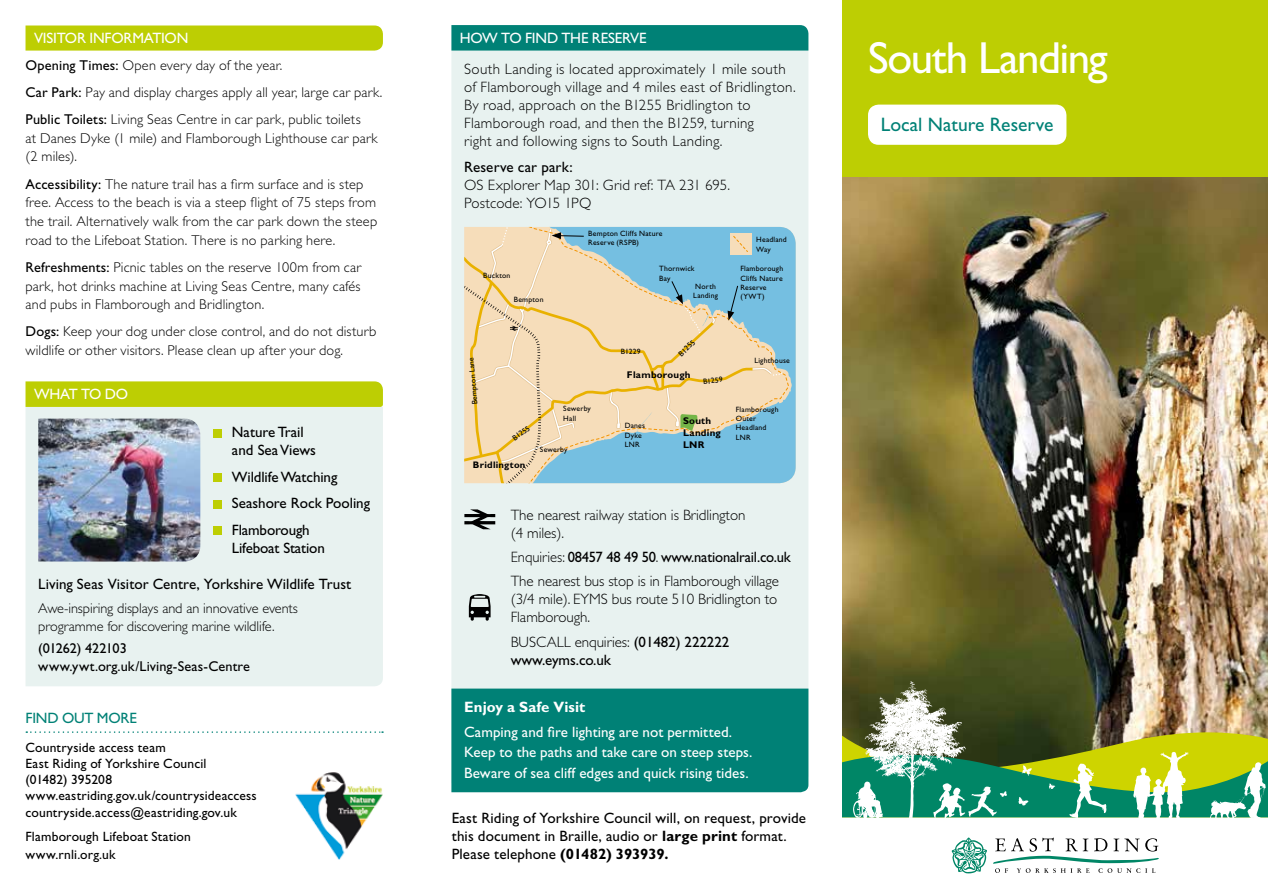
<style>
.page{position:relative;width:1268px;height:893px;background:#fff}
.page>*{position:absolute;margin:0;border:0;box-sizing:border-box;transform-origin:0 0}
.t1{font:45px "Gill Sans Std";letter-spacing:-.035em;color:#fff}
.t2{font:19.5px "Gill Sans Std";color:#008176}
.t3{font:15px/18px "Gill Sans Std";color:#000}
.t4{font:300 15px/18px "Gill Sans Std";letter-spacing:.015em;color:#000}
.t5{font:300 15px/18px "Gill Sans Std";letter-spacing:-.005em;color:#000}
.t6{font:15px/20.7px "Gill Sans Std";color:#fff}
.t7{font:700 15px "Gill Sans Std";letter-spacing:.005em;color:#fff}
.t8{font:15px "Gill Sans Std";letter-spacing:-.015em;color:#008176}
.t9{font:300 14.25px/18.6px "Gill Sans Std";letter-spacing:.01em;color:#000}
.t10{font:14.25px/18px "Gill Sans Std";letter-spacing:.005em;color:#000}
.t11{font:13.5px/16.2px "Gill Sans Std";letter-spacing:.01em;color:#000}
.t12{font:700 9.75px/11.7px "Gill Sans Std";letter-spacing:.025em;color:#000}
.t13{font:700 9.45px "Gill Sans Std";letter-spacing:.025em;color:#000}
.t14{font:7.65px/9.3px "Gill Sans Std";letter-spacing:.025em;color:#000}
.s1{font-weight:400}
.s2{font-weight:300}
.s3{font-weight:700}
</style>
<div class="page">
<div style="left:26px;top:26px;width:357px;height:25px;background:#bdce03"></div>
<img style="left:842px;top:177px;width:425px;height:504px">
<div style="left:842px;top:0;width:425px;height:177px;background:#bdce03"></div>
<div style="left:867px;top:105px;width:199px;height:40px;background:#fff;border-radius:11px"></div>
<img style="left:842px;top:681px;width:425px;height:137px">
<svg style="left:26px;top:731px;width:357px;height:2px"></svg>
<div style="left:451px;top:51px;width:357px;height:638px;background:#e8f2f0"></div>
<svg style="left:451px;top:25px;width:357px;height:26px;background:#058378"></svg>
<svg style="left:469px;top:594px;width:21px;height:27px"></svg>
<svg style="left:464px;top:509px;width:31px;height:20px"></svg>
<div style="left:451px;top:689px;width:357px;height:103px;background:#008176"></div>
<div style="left:26px;top:407px;width:357px;height:279px;background:#e8f2f0"></div>
<svg style="left:26px;top:381px;width:357px;height:26px;background:#bece08"></svg>
<div style="left:213px;top:429px;width:9px;height:8px;background:#bdce03"></div>
<div style="left:213px;top:473px;width:9px;height:9px;background:#bdce03"></div>
<div style="left:213px;top:500px;width:9px;height:8px;background:#bdce03"></div>
<div style="left:213px;top:526px;width:9px;height:9px;background:#bdce03"></div>
<img style="left:38px;top:419px;width:162px;height:143px">
<svg style="left:783px;top:227px;width:12px;height:256px;background:#80c1dd"></svg>
<svg style="left:464px;top:227px;width:319px;height:256px;background:#cad0bf"></svg>
<svg style="left:993px;top:838px;width:165px;height:35px"></svg>
<svg style="left:951px;top:837px;width:35px;height:36px"></svg>
<img style="left:295px;top:772px;width:88px;height:87px">
<p class="t6" style="left:34px;top:28px;width:156px">VISITOR INFORMATION</p>
<p class="t9" style="left:26px;top:52px;width:358px;line-height:27.2px"><span class="s1">Opening Times:</span> Open every day of the year.<br><span class="s1">Car Park:</span> Pay and display charges apply all year, large car park.<br><span class="s1">Public Toilets:</span> Living Seas Centre in car park, public toilets</p>
<p class="t9" style="left:26px;top:129px;width:353px">at Danes Dyke (1 mile) and Flamborough Lighthouse car park (2 miles).</p>
<p class="t9" style="left:26px;top:175px;width:353px"><span class="s1">Accessibility:</span> The nature trail has a firm surface and is step free. Access to the beach is via a steep flight of 75 steps from the trail. Alternatively walk from the car park down the steep road to the Lifeboat Station. There is no parking here.</p>
<p class="t9" style="left:26px;top:258px;width:337px;text-align:justify"><span class="s1">Refreshments:</span> Picnic tables on the reserve 100m from car park, hot drinks machine at Living Seas Centre, many cafés and pubs in Flamborough and Bridlington.</p>
<p class="t9" style="left:26px;top:322px;width:352px"><span class="s1">Dogs:</span> Keep your dog under close control, and do not disturb wildlife or other visitors. Please clean up after your dog.</p>
<p class="t6" style="left:34px;top:384px;width:96px">WHAT TO DO</p>
<p class="t3" style="left:232px;top:423px;width:85px">Nature Trail and Sea Views</p>
<p class="t3" style="left:232px;top:464px;width:140px;line-height:26.5px">Wildlife Watching<br>Seashore Rock Pooling<br>Flamborough</p>
<p class="t3" style="left:232px;top:539px;width:94px">Lifeboat Station</p>
<p class="t3" style="left:38px;top:575px;width:314px">Living Seas Visitor Centre, Yorkshire Wildlife Trust</p>
<p class="t9" style="left:38px;top:600px;width:261px;line-height:18px">Awe-inspiring displays and an innovative events programme for discovering marine wildlife.</p>
<p class="t10" style="left:38px;top:640px;width:213px">(01262) 422103 www.ywt.org.uk/Living-Seas-Centre</p>
<p class="t8" style="left:26px;top:709px;width:113px">FIND OUT MORE</p>
<p class="t11" style="left:26px;top:739px;width:233px">Countryside access team<br>East Riding of Yorkshire Council<br>(01482) 395208 www.eastriding.gov.uk/countrysideaccess countryside.access@eastriding.gov.uk</p>
<p class="t11" style="left:26px;top:828px;width:167px;line-height:18px">Flamborough Lifeboat Station www.rnli.org.uk</p>
<p class="t6" style="left:460px;top:28px;width:188px">HOW TO FIND THE RESERVE</p>
<p class="t4" style="left:464px;top:60px;width:333px">South Landing is located approximately 1 mile south of Flamborough village and 4 miles east of Bridlington.<br>By road, approach on the B1255 Bridlington to Flamborough road, and then the B1259, turning<br>right and following signs to South Landing.</p>
<p class="t3" style="left:464px;top:158px;width:110px">Reserve car park:</p>
<p class="t4" style="left:464px;top:176px;width:267px">OS Explorer Map 301: Grid ref: TA 231 695.<br>Postcode: YO15 1PQ</p>
<p class="t14" style="left:483px;top:271px;width:29px">Buckton</p>
<p class="t14" style="left:470px;top:405px;width:49px;rotate:-95deg">Bempton Lane</p>
<p class="t14" style="left:513px;top:295px;width:31px">Bempton</p>
<p class="t14" style="left:588px;top:229px;width:76px">Bempton Cliffs Nature<br>Reserve (RSPB)</p>
<p class="t14" style="left:756px;top:235px;width:32px">Headland<br>Way</p>
<p class="t14" style="left:659px;top:264px;width:37px">Thornwick<br>Bay</p>
<p class="t14" style="left:740px;top:264px;width:44px">Flamborough<br>Cliffs Nature<br>Reserve (YWT)</p>
<p class="t14" style="left:693px;top:282px;width:26px">North<br>Landing</p>
<p class="t14" style="left:620px;top:347px;width:21px">B1229</p>
<p class="t14" style="left:676px;top:351px;width:21px;rotate:-44deg">B1255</p>
<p class="t12" style="left:627px;top:368px;width:65px">Flamborough</p>
<p class="t14" style="left:702px;top:377px;width:21px;rotate:-6deg">B1259</p>
<p class="t14" style="left:754px;top:356px;width:37px">Lighthouse</p>
<p class="t14" style="left:510px;top:435px;width:21px;rotate:-36deg">B1255</p>
<p class="t13" style="left:473px;top:459px;width:54px">Bridlington</p>
<p class="t14" style="left:563px;top:404px;width:29px">Sewerby<br>Hall</p>
<p class="t14" style="left:735px;top:405px;width:44px">Flamborough<br>Outer<br>Headland<br>LNR</p>
<p class="t12" style="left:683px;top:415px;width:39px">South<br>Landing<br>LNR</p>
<p class="t14" style="left:624px;top:421px;width:22px">Danes<br>Dyke<br>LNR</p>
<p class="t14" style="left:540px;top:445px;width:29px">Sewerby</p>
<p class="t5" style="left:510px;top:506px;width:236px">The nearest railway station is Bridlington (4 miles).</p>
<p class="t5" style="left:510px;top:545px;width:281px;line-height:24.5px">Enquiries: <span class="s1">08457 48 49 50</span>. <span class="s1">www.nationalrail.co.uk<br></span>The nearest bus stop is in Flamborough village</p>
<p class="t5" style="left:510px;top:590px;width:268px">(3/4 mile). EYMS bus route 510 Bridlington to<br>Flamborough.</p>
<p class="t3" style="left:510px;top:633px;width:220px"><span class="s2">BUSCALL enquiries:</span> (01482) 222222 www.eyms.co.uk</p>
<p class="t7" style="left:464px;top:698px;width:122px">Enjoy a Safe Visit</p>
<p class="t6" style="left:464px;top:721px;width:289px">Camping and fire lighting are not permitted.<br>Keep to the paths and take care on steep steps.<br>Beware of sea cliff edges and quick rising tides.</p>
<p class="t3" style="left:451px;top:809px;width:356px">East Riding of Yorkshire Council will, on request, provide this document in Braille, audio or <span class="s3">large print</span> format.<br>Please telephone <span class="s3">(01482) 393939.</span></p>
<h1 class="t1" style="left:867px;top:32px;width:241px">South Landing</h1>
<h2 class="t2" style="left:880px;top:114px;width:174px">Local Nature Reserve</h2>
</div>
